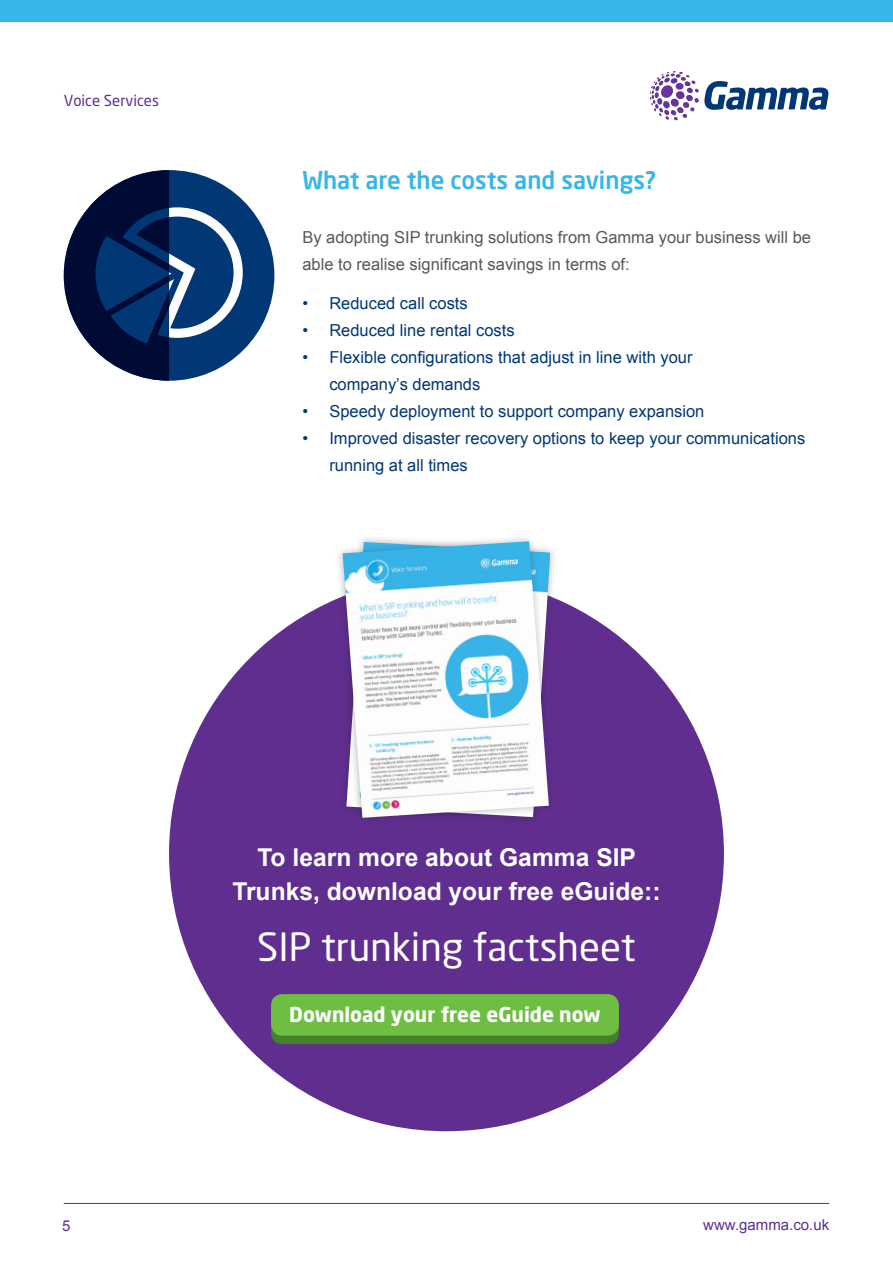
<style>
.page{position:relative;width:893px;height:1263px;background:#fff}
.page>*{position:absolute;margin:0;border:0;box-sizing:border-box;transform-origin:0 0}
.t1{font:38.4px "Neo Sans";color:#fff}
.t2{font:700 24.6px/33.9px "Arial";color:#fff;text-align:center}
.t3{font:500 24px "Neo Sans Pro";color:#37b6e8}
.t4{font:700 20.25px "Neo Sans";color:#fff}
.t5{font:16.5px/27px "Arial";color:#013775}
.t6{font:16.5px/27px "Arial";color:#57585a}
.t7{font:15px "Arial";color:#5d2f91}
.t8{font:15px "Neo Sans";color:#5d2f91}
</style>
<div class="page">
<svg style="left:650px;top:71px;width:178px;height:49px"></svg>
<div style="left:0;top:0;width:893px;height:21px;background:#37b6e8"></div>
<hr style="left:64px;top:1203px;width:765px;height:1px;background:#5d2f91">
<div style="left:169px;top:576px;width:555px;height:555px;background:#5f2e8f;border-radius:50%"></div>
<div style="left:271px;top:1002px;width:348px;height:42px;background:#45802a;border-radius:11px"></div>
<div style="left:271px;top:994px;width:348px;height:42px;background:#6fbe44;border-radius:11px"></div>
<div style="left:335px;top:534px;width:221px;height:291px;background:#231f20;opacity:.3"></div>
<img style="left:343px;top:541px;width:206px;height:277px">
<div style="left:64px;top:170px;width:210px;height:211px;background:#013775;border-radius:50%"></div>
<svg style="left:64px;top:170px;width:179px;height:211px"></svg>
<p class="t8" style="left:64px;top:93px;width:97px">Voice Services</p>
<p class="t3" style="left:302px;top:165px;width:355px">What are the costs and savings?</p>
<p class="t6" style="left:302px;top:223px;width:510px">By adopting SIP trunking solutions from Gamma your business will be able to realise significant savings in terms of:</p>
<p class="t5" style="left:302px;top:290px;width:167px">• Reduced call costs</p>
<p class="t5" style="left:302px;top:317px;width:214px">• Reduced line rental costs</p>
<p class="t5" style="left:329px;top:344px;width:365px;text-indent:-27px">• Flexible configurations that adjust in line with your company’s demands</p>
<p class="t5" style="left:302px;top:398px;width:404px">• Speedy deployment to support company expansion</p>
<p class="t5" style="left:329px;top:425px;width:477px;text-indent:-27px">• Improved disaster recovery options to keep your communications running at all times</p>
<p class="t2" style="left:232px;top:841px;width:430px">To learn more about Gamma SIP<br>Trunks, download your free eGuide::</p>
<p class="t1" style="left:257px;top:929px;width:380px">SIP trunking factsheet</p>
<p class="t4" style="left:289px;top:1006px;width:313px">Download your free eGuide now</p>
<p class="t7" style="left:62px;top:1216px;width:10px">5</p>
<p class="t7" style="left:703px;top:1215px;width:127px">www.gamma.co.uk</p>
</div>
